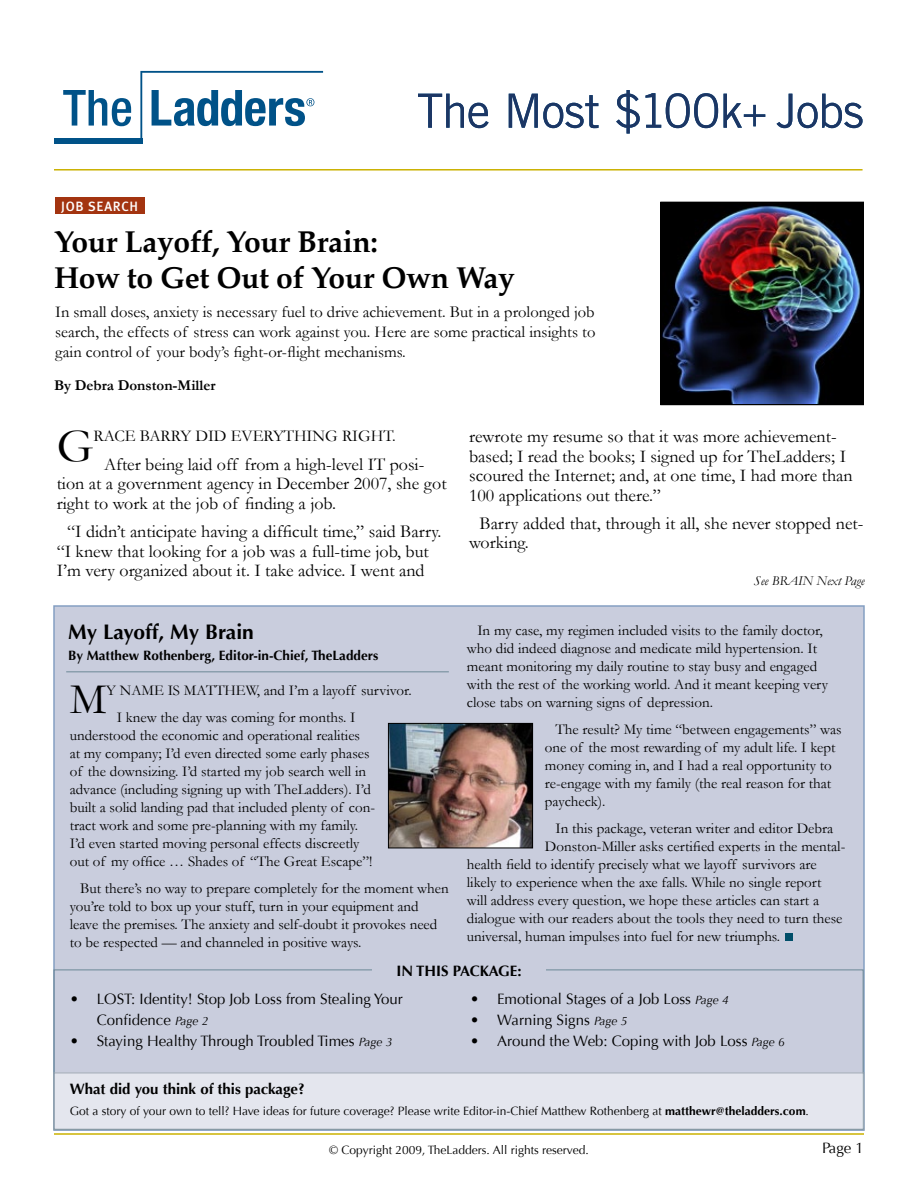
<style>
.page{position:relative;width:918px;height:1188px;background:#fff}
.page>*{position:absolute;margin:0;border:0;box-sizing:border-box;transform-origin:0 0}
.t1{font:47.7px "Garamond";color:#000}
.t2{font:43.8px "Garamond";color:#000}
.t3{font:700 30px/36px "Palatino";letter-spacing:-.01em;color:#000}
.t4{font:700 21px "Optima";color:#000}
.t5{font:18px/19.5px "Garamond";color:#000}
.t6{font:16.5px/19.8px "Garamond";color:#000;text-align:justify}
.t7{font:15px/18px "Garamond";color:#000}
.t8{font:15px/21px "Optima";color:#000}
.t9{font:700 15px "Optima";color:#000}
.t10{font:700 15px "Garamond";color:#000}
.t11{font:700 13.5px "Optima";color:#000}
.t12{font:italic 13.5px "Garamond";color:#000}
.t13{font:13.5px "Meta Plus Medium Caps";letter-spacing:.05em;color:#fff}
.t14{font:12px "Optima";color:#000}
.s1{font-style:italic;font-size:12px}
.s2{font-weight:700}
</style>
<div class="page">
<div style="left:54px;top:138px;width:88px;height:6px;background:#005288"></div>
<svg style="left:63px;top:90px;width:68px;height:36px"></svg>
<svg style="left:140px;top:71px;width:183px;height:67px"></svg>
<hr style="left:54px;top:1133px;width:810px;height:2px;background:#cab100">
<svg style="left:418px;top:94px;width:71px;height:34px"></svg>
<svg style="left:509px;top:94px;width:90px;height:34px"></svg>
<svg style="left:616px;top:90px;width:102px;height:44px"></svg>
<svg style="left:724px;top:94px;width:41px;height:34px"></svg>
<svg style="left:777px;top:94px;width:15px;height:34px"></svg>
<svg style="left:798px;top:94px;width:65px;height:34px"></svg>
<hr style="left:54px;top:169px;width:809px;height:2px;background:#cab100">
<div style="left:53px;top:605px;width:812px;height:526px;background:#c9cddd;border:2px solid #849fc2"></div>
<img style="left:390px;top:725px;width:141px;height:121px">
<div style="left:388px;top:723px;width:145px;height:125px;border:1px solid #000"></div>
<div style="left:53px;top:1072px;width:812px;height:58px;background:#e4e6ee;border:2px solid #9ea8af"></div>
<img style="left:662px;top:204px;width:200px;height:199px">
<div style="left:660px;top:202px;width:204px;height:203px;border:1px solid #000"></div>
<hr style="left:66px;top:671px;width:383px;height:1px;background:#6c8896">
<div style="left:785px;top:933px;width:8px;height:8px;background:#004e69"></div>
<div style="left:55px;top:197px;width:90px;height:17px;background:#a33410"></div>
<p class="t13" style="left:61px;top:198px;width:78px">JOB SEARCH</p>
<h3 class="t3" style="left:54px;top:223px;width:463px">Your Layoff, Your Brain:<br>How to Get Out of Your Own Way</h3>
<p class="t6" style="left:55px;top:302px;width:542px">In small doses, anxiety is necessary fuel to drive achievement. But in a prolonged job search, the effects of stress can work against you. Here are some practical insights to gain control of your body’s fight-or-flight mechanisms.</p>
<p class="t10" style="left:54px;top:377px;width:163px">By Debra Donston-Miller</p>
<h1 class="t1" style="left:57px;top:417px;width:38px">G</h1>
<p class="t6" style="left:94px;top:426px;width:304px">RACE BARRY DID EVERYTHING RIGHT.</p>
<p class="t5" style="left:57px;top:454px;width:391px;text-indent:47px">After being laid off from a high-level IT posi&shy;tion at a government agency in December 2007, she got right to work at the job of finding a job.</p>
<p class="t5" style="left:57px;top:521px;width:386px;text-indent:10px">“I didn’t anticipate having a difficult time,” said Barry. “I knew that looking for a job was a full-time job, but<br>I’m very organized about it. I take advice. I went and</p>
<h3 class="t4" style="left:68px;top:620px;width:187px">My Layoff, My Brain</h3>
<p class="t11" style="left:68px;top:648px;width:312px">By Matthew Rothenberg, Editor-in-Chief, TheLadders</p>
<h2 class="t2" style="left:70px;top:673px;width:38px">M</h2>
<p class="t7" style="left:117px;top:677px;width:297px;line-height:27px;text-indent:-10px">Y NAME IS MATTHEW, and I’m a layoff survivor.<br>I knew the day was coming for months. I</p>
<p class="t7" style="left:70px;top:726px;width:307px">understood the economic and operational realities<br>at my company; I’d even directed some early phases of the downsizing. I’d started my job search well in advance (including signing up with TheLadders). I’d built a solid landing pad that included plenty of con&shy;tract work and some pre-planning with my family.<br>I’d even started moving personal effects discreetly out of my office … Shades of “The Great Escape”!</p>
<p class="t7" style="left:70px;top:879px;width:380px;text-indent:10px">But there’s no way to prepare completely for the moment when you’re told to box up your stuff, turn in your equipment and leave the premises. The anxiety and self-doubt it provokes need to be respected — and channeled in positive ways.</p>
<p class="t5" style="left:469px;top:426px;width:385px">rewrote my resume so that it was more achievement&shy;based; I read the books; I signed up for TheLadders; I scoured the Internet; and, at one time, I had more than 100 applications out there.”</p>
<p class="t5" style="left:469px;top:513px;width:396px;text-indent:10px">Barry added that, through it all, she never stopped net&shy;working.</p>
<p class="t12" style="left:754px;top:572px;width:112px">See BRAIN Next Page</p>
<p class="t7" style="left:467px;top:621px;width:363px;text-indent:10px">In my case, my regimen included visits to the family doctor, who did indeed diagnose and medicate mild hypertension. It meant monitoring my daily routine to stay busy and engaged with the rest of the working world. And it meant keeping very close tabs on warning signs of depression.</p>
<p class="t7" style="left:545px;top:720px;width:298px;text-indent:10px">The result? My time “between engagements” was one of the most rewarding of my adult life. I kept money coming in, and I had a real opportunity to re-engage with my family (the real reason for that paycheck).</p>
<p class="t7" style="left:555px;top:819px;width:279px">In this package, veteran writer and editor Debra</p>
<p class="t7" style="left:545px;top:837px;width:302px">Donston-Miller asks certified experts in the mental-</p>
<p class="t7" style="left:467px;top:855px;width:351px">health field to identify precisely what we layoff survivors are</p>
<p class="t7" style="left:467px;top:873px;width:356px">likely to experience when the axe falls. While no single report</p>
<p class="t7" style="left:467px;top:891px;width:354px">will address every question, we hope these articles can start a</p>
<p class="t7" style="left:467px;top:909px;width:377px">dialogue with our readers about the tools they need to turn these</p>
<p class="t7" style="left:467px;top:927px;width:315px">universal, human impulses into fuel for new triumphs.</p>
<p class="t9" style="left:396px;top:962px;width:127px">IN THIS PACKAGE:</p>
<p class="t8" style="left:97px;top:989px;width:308px;text-indent:-27px">• LOST: Identity! Stop Job Loss from Stealing Your<br>Confidence <span class="s1">Page 2</span></p>
<p class="t8" style="left:70px;top:1031px;width:324px">• Staying Healthy Through Troubled Times <span class="s1">Page 3</span></p>
<p class="t8" style="left:470px;top:989px;width:260px">• Emotional Stages of a Job Loss <span class="s1">Page 4</span></p>
<p class="t8" style="left:470px;top:1010px;width:159px">• Warning Signs <span class="s1">Page 5</span></p>
<p class="t8" style="left:470px;top:1031px;width:316px">• Around the Web: Coping with Job Loss <span class="s1">Page 6</span></p>
<p class="t9" style="left:70px;top:1081px;width:237px">What did you think of this package?</p>
<p class="t14" style="left:70px;top:1104px;width:741px">Got a story of your own to tell? Have ideas for future coverage? Please write Editor-in-Chief Matthew Rothenberg at <span class="s2">matthewr@theladders.com</span>.</p>
<p class="t14" style="left:329px;top:1143px;width:261px">© Copyright 2009, TheLadders. All rights reserved.</p>
<p class="t8" style="left:822px;top:1138px;width:43px">Page 1</p>
</div>
